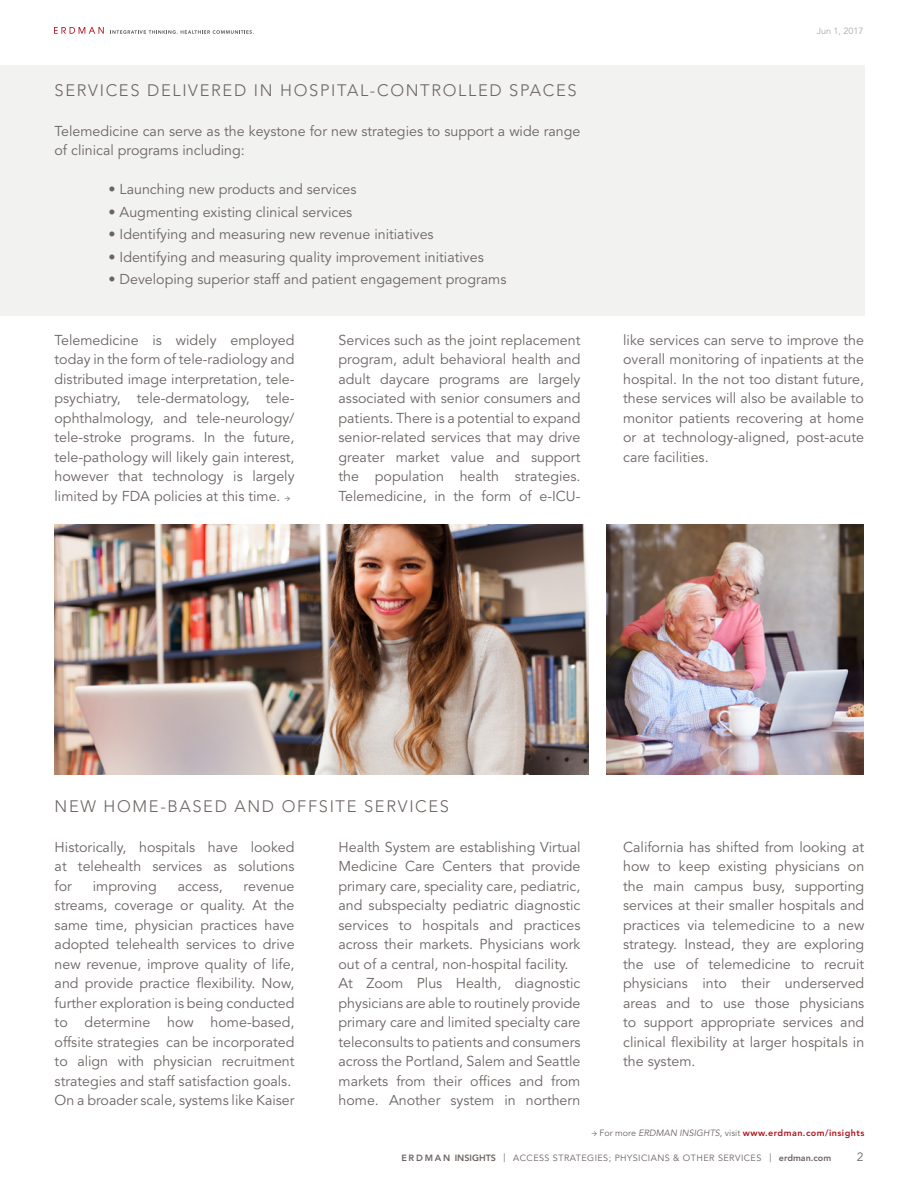
<style>
.page{position:relative;width:918px;height:1188px;background:#fff}
.page>*{position:absolute;margin:0;border:0;box-sizing:border-box;transform-origin:0 0}
.BODY_COPY{font:300 16.5px "Avenir LT Std";letter-spacing:.1em;color:#6c6463}
.bULLETS{font:14.25px/19.5px "Avenir LT Std";color:#6c6463;text-align:justify}
.t1{font:12px "Avenir LT Std";color:#6c6463}
.t2{font:9px "Avenir LT Std";letter-spacing:.05em;color:#6c6463}
.BODY_COPY-2{font:800 9px "Avenir LT Std";letter-spacing:.05em;color:#b0131c}
.t3{font:9px "Avenir LT Std";color:#a7a8aa}
.s1{font-family:"Minion Pro";font-size:9px}
.s2{font-family:"Minion Pro";font-weight:400;color:#6c6463}
.s3{font-weight:400;color:#6c6463}
.s4{font-weight:400;font-style:italic;color:#6c6463}
.s5{font-weight:800}
</style>
<div class="page">
<svg style="left:54px;top:27px;width:50px;height:7px"></svg>
<svg style="left:110px;top:30px;width:144px;height:4px"></svg>
<div style="left:0;top:66px;width:864px;height:250px;background:#f2f2f1"></div>
<img style="left:55px;top:525px;width:533px;height:250px">
<img style="left:606px;top:525px;width:258px;height:250px">
<p class="BODY_COPY" style="left:55px;top:81px;width:524px">SERVICES DELIVERED IN HOSPITAL-CONTROLLED SPACES</p>
<p class="bULLETS" style="left:55px;top:121px;width:527px">Telemedicine can serve as the keystone for new strategies to support a wide range of clinical programs including:</p>
<p class="bULLETS" style="left:109px;top:180px;width:250px">• Launching new products and services</p>
<p class="bULLETS" style="left:109px;top:202px;width:245px">• Augmenting existing clinical services</p>
<p class="bULLETS" style="left:109px;top:225px;width:327px">• Identifying and measuring new revenue initiatives</p>
<p class="bULLETS" style="left:109px;top:247px;width:377px">• Identifying and measuring quality improvement initiatives</p>
<p class="bULLETS" style="left:109px;top:270px;width:399px">• Developing superior staff and patient engagement programs</p>
<p class="bULLETS" style="left:55px;top:330px;width:242px">Telemedicine is widely employed today in the form of tele-radiology and distributed image interpretation, tele&shy;psychiatry, tele-dermatology, tele&shy;ophthalmology, and tele-neurology/ tele-stroke programs. In the future, tele-pathology will likely gain interest, however that technology is largely limited by FDA policies at this time. <span class="s1">→</span></p>
<p class="bULLETS" style="left:339px;top:330px;width:243px">Services such as the joint replacement program, adult behavioral health and adult daycare programs are largely associated with senior consumers and patients. There is a potential to expand senior-related services that may drive greater market value and support the population health strategies.<br>Telemedicine, in the form of e-ICU-</p>
<p class="t3" style="left:817px;top:25px;width:48px">Jun 1, 2017</p>
<p class="bULLETS" style="left:623px;top:330px;width:242px">like services can serve to improve the overall monitoring of inpatients at the hospital. In the not too distant future, these services will also be available to monitor patients recovering at home or at technology-aligned, post-acute care facilities.</p>
<p class="BODY_COPY" style="left:55px;top:797px;width:396px">NEW HOME-BASED AND OFFSITE SERVICES</p>
<p class="bULLETS" style="left:55px;top:837px;width:241px">Historically, hospitals have looked at telehealth services as solutions for</p>
<p class="bULLETS" style="left:93px;top:876px;width:66px">improving</p>
<p class="bULLETS" style="left:178px;top:876px;width:47px">access,</p>
<p class="bULLETS" style="left:55px;top:876px;width:241px;text-indent:189px">revenue streams, coverage or quality. At the same time, physician practices have adopted telehealth services to drive new revenue, improve quality of life, and provide practice flexibility. Now, further exploration is being conducted to determine how home-based, offsite strategies can be incorporated to align with physician recruitment strategies and staff satisfaction goals.</p>
<p class="bULLETS" style="left:55px;top:1091px;width:241px">On a broader scale, systems like Kaiser</p>
<p class="bULLETS" style="left:339px;top:837px;width:243px">Health System are establishing Virtual Medicine Care Centers that provide primary care, speciality care, pediatric, and subspecialty pediatric diagnostic services to hospitals and practices across their markets. Physicians work out of a central, non-hospital facility.</p>
<p class="bULLETS" style="left:339px;top:974px;width:243px">At Zoom Plus Health, diagnostic physicians are able to routinely provide primary care and limited specialty care teleconsults to patients and consumers across the Portland, Salem and Seattle markets from their offices and from home. Another system in northern</p>
<p class="bULLETS" style="left:623px;top:837px;width:243px">California has shifted from looking at how to keep existing physicians on the main campus busy, supporting services at their smaller hospitals and practices via telemedicine to a new strategy. Instead, they are exploring the use of telemedicine to recruit physicians into their underserved areas and to use those physicians to support appropriate services and clinical flexibility at larger hospitals in the system.</p>
<p class="BODY_COPY-2" style="left:591px;top:1127px;width:274px"><span class="s2">→</span> <span class="s3">For more</span> <span class="s4">ERDMAN INSIGHTS</span><span class="s3">, visit</span> www.erdman.com/insights</p>
<p class="t2" style="left:401px;top:1153px;width:431px"><span class="s5">E R D M A N INSIGHTS</span> | ACCESS STRATEGIES; PHYSICIANS &amp; OTHER SERVICES | <span class="s5">erdman.com</span></p>
<p class="t1" style="left:857px;top:1150px;width:8px">2</p>
</div>
